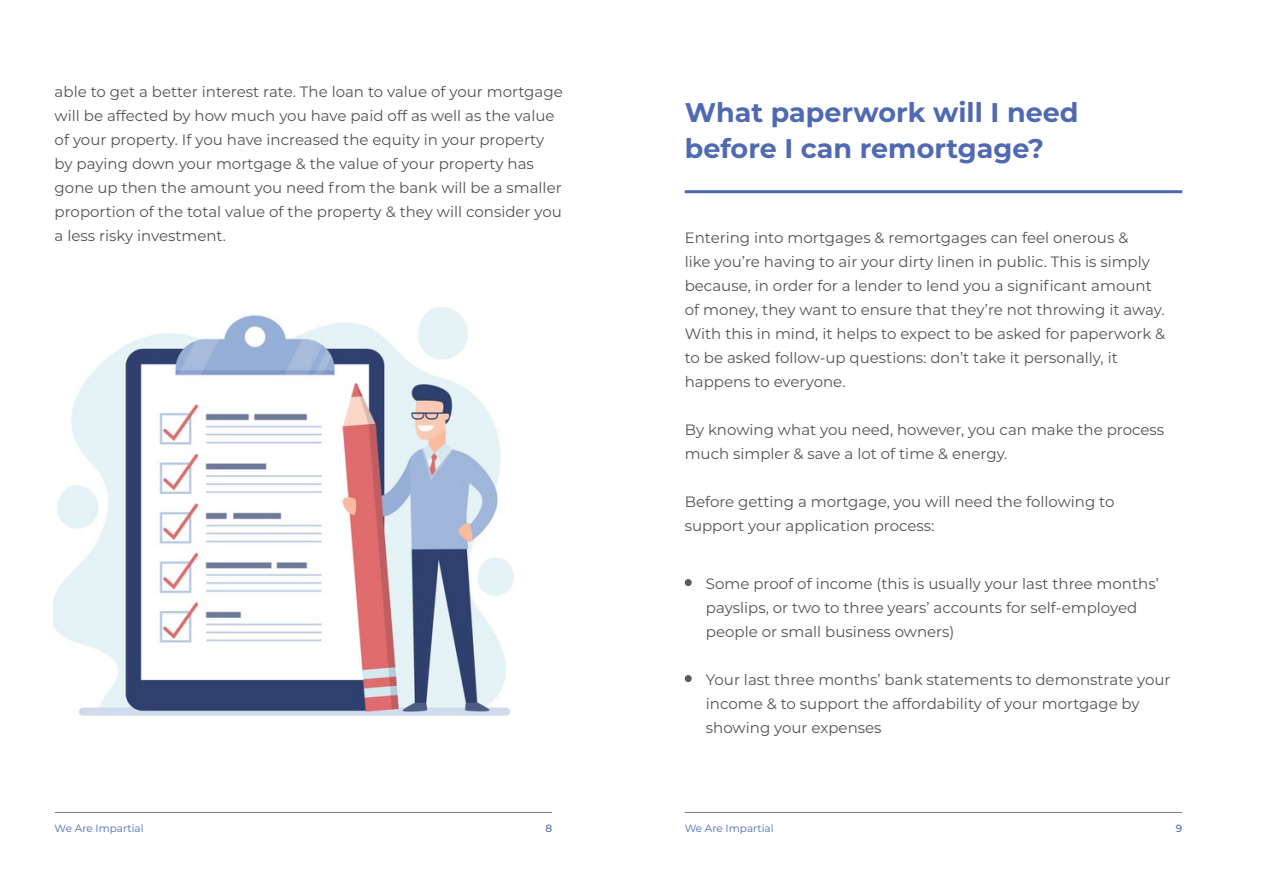
<style>
.page{position:relative;width:1263px;height:893px;background:#fff}
.page>*{position:absolute;margin:0;border:0;box-sizing:border-box;transform-origin:0 0}
.t1{font:700 27px/36px "Montserrat";color:#4f69b2}
.t2{font:15px/24px "Montserrat";color:#545353}
.t3{font:10.5px "Montserrat";color:#4f69b2}
.t4{font:500 10.5px "Montserrat";color:#4f69b2}
</style>
<div class="page">
<hr style="left:55px;top:812px;width:497px;height:1px;background:#808080">
<hr style="left:685px;top:812px;width:497px;height:1px;background:#808080">
<img style="left:53px;top:307px;width:461px;height:409px">
<hr style="left:685px;top:190px;width:497px;height:3px;background:#4d68b0">
<div style="left:685px;top:579px;width:7px;height:7px;background:#5c5c5c;border-radius:50%"></div>
<div style="left:685px;top:675px;width:7px;height:7px;background:#5c5c5c;border-radius:50%"></div>
<p class="t2" style="left:55px;top:79px;width:510px">able to get a better interest rate. The loan to value of your mortgage will be affected by how much you have paid off as well as the value of your property. If you have increased the equity in your property by paying down your mortgage &amp; the value of your property has gone up then the amount you need from the bank will be a smaller proportion of the total value of the property &amp; they will consider you a less risky investment.</p>
<p class="t1" style="left:685px;top:93px;width:395px">What paperwork will I need before I can remortgage?</p>
<p class="t2" style="left:685px;top:226px;width:482px">Entering into mortgages &amp; remortgages can feel onerous &amp;<br>like you’re having to air your dirty linen in public. This is simply because, in order for a lender to lend you a significant amount of money, they want to ensure that they’re not throwing it away.<br>With this in mind, it helps to expect to be asked for paperwork &amp; to be asked follow-up questions: don’t take it personally, it</p>
<p class="t2" style="left:685px;top:370px;width:162px">happens to everyone.</p>
<p class="t2" style="left:685px;top:418px;width:481px">By knowing what you need, however, you can make the process much simpler &amp; save a lot of time &amp; energy.</p>
<p class="t2" style="left:685px;top:490px;width:431px">Before getting a mortgage, you will need the following to</p>
<p class="t2" style="left:685px;top:514px;width:251px">support your application process:</p>
<p class="t2" style="left:706px;top:571px;width:454px">Some proof of income (this is usually your last three months’</p>
<p class="t2" style="left:706px;top:595px;width:433px">payslips, or two to three years’ accounts for self-employed</p>
<p class="t2" style="left:706px;top:619px;width:250px">people or small business owners)</p>
<p class="t2" style="left:706px;top:667px;width:466px">Your last three months’ bank statements to demonstrate your</p>
<p class="t2" style="left:706px;top:691px;width:435px">income &amp; to support the affordability of your mortgage by showing your expenses</p>
<p class="t3" style="left:55px;top:821px;width:90px">We Are Impartial</p>
<p class="t4" style="left:545px;top:821px;width:8px">8</p>
<p class="t3" style="left:685px;top:821px;width:90px">We Are Impartial</p>
<p class="t4" style="left:1176px;top:821px;width:8px">9</p>
</div>
